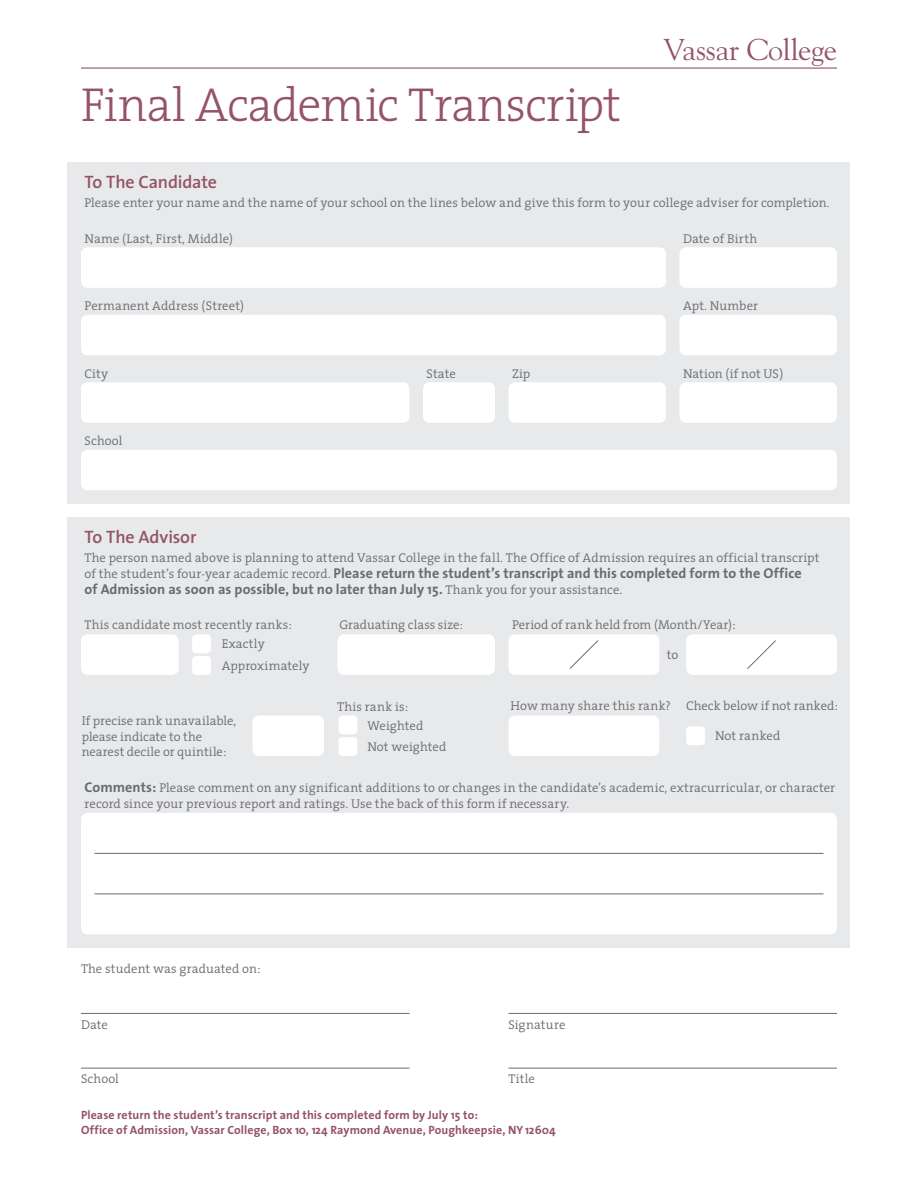
<style>
.page{position:relative;width:918px;height:1188px;background:#fff}
.page>*{position:absolute;margin:0;border:0;box-sizing:border-box;transform-origin:0 0}
.t1{font:300 48px "The Serif";letter-spacing:-.015em;color:#945465}
.t2{font:30px "Goudy";letter-spacing:-.01em;color:#945465}
.t3{font:600 18px "The Sans";letter-spacing:-.01em;color:#945465}
.t4{font:700 14.25px/15.8px "The Sans";color:#696c71}
.t5{font:300 12.75px/15.8px "The Serif";letter-spacing:.005em;color:#696c71}
.t6{font:700 12px/15px "The Sans";letter-spacing:.01em;color:#945465}
.s1{font-family:"The Serif";font-weight:300;font-size:12.75px}
.s2{font-family:"The Sans";font-weight:700;font-size:14.25px}
</style>
<div class="page">
<div style="left:68px;top:517px;width:782px;height:431px;background:#e8e9ea"></div>
<div style="left:68px;top:162px;width:782px;height:342px;background:#e8e9ea"></div>
<hr style="left:81px;top:68px;width:756px;height:1px;background:#945465">
<div style="left:81px;top:247px;width:585px;height:41px;background:#fff;border-radius:7px"></div>
<div style="left:81px;top:315px;width:585px;height:40px;background:#fff;border-radius:7px"></div>
<div style="left:81px;top:382px;width:329px;height:41px;background:#fff;border-radius:7px"></div>
<div style="left:423px;top:382px;width:72px;height:41px;background:#fff;border-radius:7px"></div>
<div style="left:508px;top:382px;width:158px;height:41px;background:#fff;border-radius:7px"></div>
<div style="left:680px;top:382px;width:157px;height:41px;background:#fff;border-radius:7px"></div>
<div style="left:81px;top:450px;width:756px;height:40px;background:#fff;border-radius:7px"></div>
<div style="left:680px;top:247px;width:157px;height:41px;background:#fff;border-radius:7px"></div>
<div style="left:680px;top:315px;width:157px;height:40px;background:#fff;border-radius:7px"></div>
<hr style="left:508px;top:1013px;width:329px;height:1px;background:#696c71">
<hr style="left:508px;top:1068px;width:329px;height:1px;background:#696c71">
<hr style="left:81px;top:1013px;width:329px;height:1px;background:#696c71">
<hr style="left:81px;top:1068px;width:329px;height:1px;background:#696c71">
<div style="left:81px;top:813px;width:756px;height:121px;background:#fff;border-radius:7px"></div>
<hr style="left:94px;top:853px;width:730px;height:1px;background:#696c71">
<hr style="left:94px;top:893px;width:730px;height:1px;background:#696c71">
<div style="left:338px;top:634px;width:157px;height:41px;background:#fff;border-radius:7px"></div>
<div style="left:508px;top:634px;width:151px;height:41px;background:#fff;border-radius:7px"></div>
<div style="left:686px;top:634px;width:151px;height:41px;background:#fff;border-radius:7px"></div>
<div style="left:192px;top:634px;width:19px;height:19px;background:#fff;border-radius:4px"></div>
<div style="left:192px;top:656px;width:19px;height:19px;background:#fff;border-radius:4px"></div>
<svg style="left:569px;top:640px;width:30px;height:29px"></svg>
<svg style="left:747px;top:640px;width:29px;height:29px"></svg>
<div style="left:81px;top:634px;width:98px;height:41px;background:#fff;border-radius:7px"></div>
<div style="left:252px;top:716px;width:72px;height:40px;background:#fff;border-radius:7px"></div>
<div style="left:338px;top:716px;width:19px;height:18px;background:#fff;border-radius:4px"></div>
<div style="left:338px;top:737px;width:19px;height:19px;background:#fff;border-radius:4px"></div>
<div style="left:686px;top:726px;width:19px;height:19px;background:#fff;border-radius:4px"></div>
<div style="left:508px;top:716px;width:151px;height:40px;background:#fff;border-radius:7px"></div>
<h1 class="t1" style="left:81px;top:66px;width:542px">Final Academic Transcript</h1>
<h2 class="t2" style="left:663px;top:31px;width:175px">Vassar College</h2>
<h3 class="t3" style="left:85px;top:167px;width:134px">To The Candidate</h3>
<p class="t5" style="left:85px;top:194px;width:747px">Please enter your name and the name of your school on the lines below and give this form to your college adviser for completion.</p>
<p class="t5" style="left:85px;top:230px;width:150px">Name (Last, First, Middle)</p>
<p class="t5" style="left:683px;top:230px;width:76px">Date of Birth</p>
<p class="t5" style="left:85px;top:297px;width:161px">Permanent Address (Street)</p>
<p class="t5" style="left:683px;top:297px;width:77px">Apt. Number</p>
<p class="t5" style="left:85px;top:365px;width:25px">City</p>
<p class="t5" style="left:427px;top:365px;width:31px">State</p>
<p class="t5" style="left:512px;top:365px;width:20px">Zip</p>
<p class="t5" style="left:683px;top:365px;width:102px">Nation (if not US)</p>
<p class="t5" style="left:85px;top:432px;width:39px">School</p>
<h3 class="t3" style="left:85px;top:522px;width:113px">To The Advisor</h3>
<p class="t5" style="left:85px;top:550px;width:736px">The person named above is planning to attend Vassar College in the fall. The Office of Admission requires an official transcript</p>
<p class="t4" style="left:85px;top:565px;width:719px"><span class="s1">of the student’s four-year academic record.</span> Please return the student’s transcript and this completed form to the Office of Admission as soon as possible, but no later than July 15. <span class="s1">Thank you for your assistance.</span></p>
<p class="t5" style="left:85px;top:617px;width:209px">This candidate most recently ranks:</p>
<p class="t5" style="left:340px;top:617px;width:125px">Graduating class size:</p>
<p class="t5" style="left:512px;top:617px;width:225px">Period of rank held from (Month/Year):</p>
<p class="t5" style="left:222px;top:633px;width:89px;line-height:21.6px">Exactly<br>Approximately</p>
<p class="t5" style="left:82px;top:712px;width:156px">If precise rank unavailable, please indicate to the nearest decile or quintile:</p>
<p class="t5" style="left:337px;top:698px;width:73px">This rank is:</p>
<p class="t5" style="left:667px;top:647px;width:13px">to</p>
<p class="t5" style="left:511px;top:698px;width:329px">How many share this rank? Check below if not ranked:</p>
<p class="t5" style="left:367px;top:714px;width:81px;line-height:21.6px">Weighted<br>Not weighted</p>
<p class="t5" style="left:715px;top:728px;width:67px">Not ranked</p>
<p class="t5" style="left:85px;top:780px;width:752px"><span class="s2">Comments:</span> Please comment on any significant additions to or changes in the candidate’s academic, extracurricular, or character record since your previous report and ratings. Use the back of this form if necessary.</p>
<p class="t5" style="left:81px;top:961px;width:181px">The student was graduated on:</p>
<p class="t5" style="left:81px;top:1016px;width:28px">Date</p>
<p class="t5" style="left:81px;top:1071px;width:39px">School</p>
<p class="t5" style="left:508px;top:1016px;width:58px">Signature</p>
<p class="t5" style="left:508px;top:1071px;width:28px">Title</p>
<p class="t6" style="left:81px;top:1107px;width:476px">Please return the student’s transcript and this completed form by July 15 to:<br>Office of Admission, Vassar College, Box 10, 124 Raymond Avenue, Poughkeepsie, NY 12604</p>
</div>
